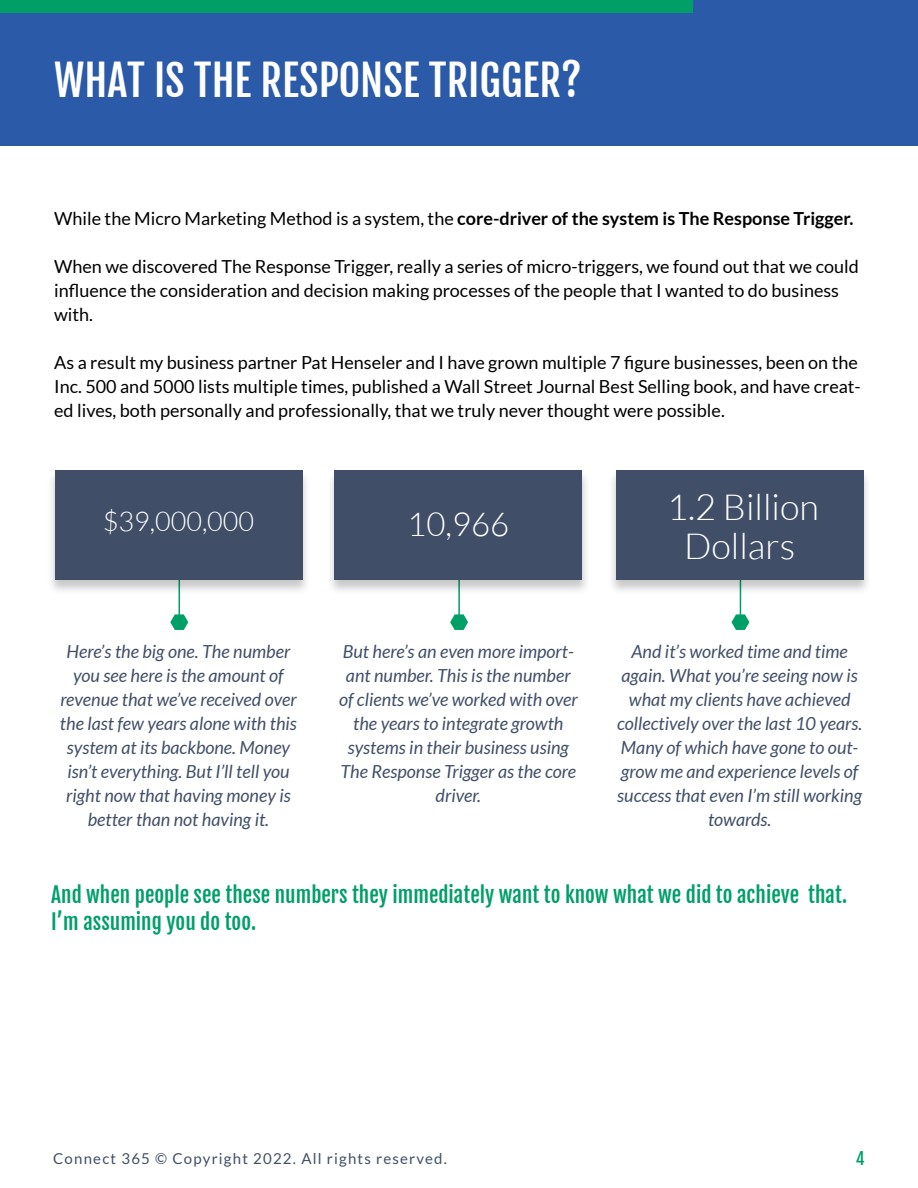
<style>
.page{position:relative;width:918px;height:1188px;background:#fff}
.page>*{position:absolute;margin:0;border:0;box-sizing:border-box;transform-origin:0 0}
.t1{font:42px "Fjalla One";color:#fff}
.t2{font:300 36px/39px "Lato";color:#fff;text-align:center}
.t3{font:300 33px "Lato";color:#fff}
.t4{font:300 27px "Lato";color:#fff}
.t5{font:21px/27px "Fjalla One";color:#009f67}
.t6{font:italic 18px/24px "Lato";color:#404f67;text-align:center}
.t7{font:18px/24px "Lato";color:#000}
.t8{font:700 18px "Lato";color:#000}
.t9{font:16.5px "Fjalla One";color:#009f67}
.t10{font:15px "Lato";letter-spacing:.08em;color:#404f67}
.s1{font-weight:400}
</style>
<div class="page">
<hr style="left:179px;top:566px;width:1px;height:56px;background:#009f67">
<hr style="left:458px;top:566px;width:2px;height:56px;background:#009f67">
<hr style="left:740px;top:566px;width:1px;height:56px;background:#009f67">
<div style="left:0;top:0;width:918px;height:146px;background:#2b5aa9"></div>
<div style="left:0;top:0;width:692px;height:13px;background:#009f67"></div>
<div style="left:46px;top:469px;width:265px;height:126px;background:#000;opacity:.22"></div>
<div style="left:55px;top:470px;width:247px;height:110px;background:#404f67"></div>
<svg style="left:170px;top:613px;width:19px;height:17px"></svg>
<div style="left:326px;top:469px;width:265px;height:126px;background:#000;opacity:.22"></div>
<div style="left:334px;top:470px;width:248px;height:110px;background:#404f67"></div>
<svg style="left:450px;top:613px;width:18px;height:17px"></svg>
<div style="left:607px;top:469px;width:265px;height:126px;background:#000;opacity:.22"></div>
<div style="left:616px;top:470px;width:248px;height:110px;background:#404f67"></div>
<svg style="left:731px;top:613px;width:19px;height:17px"></svg>
<h1 class="t1" style="left:54px;top:54px;width:529px">WHAT IS THE RESPONSE TRIGGER?</h1>
<p class="t8" style="left:54px;top:208px;width:801px"><span class="s1">While the Micro Marketing Method is a system, the</span> core-driver of the system is The Response Trigger.</p>
<p class="t7" style="left:54px;top:254px;width:806px">When we discovered The Response Trigger, really a series of micro-triggers, we found out that we could influence the consideration and decision making processes of the people that I wanted to do business with.</p>
<p class="t7" style="left:54px;top:350px;width:808px">As a result my business partner Pat Henseler and I have grown multiple 7 figure businesses, been on the<br>Inc. 500 and 5000 lists multiple times, published a Wall Street Journal Best Selling book, and have creat&shy;ed lives, both personally and professionally, that we truly never thought were possible.</p>
<h3 class="t4" style="left:103px;top:507px;width:153px">$39,000,000</h3>
<p class="t6" style="left:60px;top:640px;width:238px">Here’s the big one. The number you see here is the amount of revenue that we’ve received over the last few years alone with this system at its backbone. Money isn’t everything. But I’ll tell you right now that having money is better than not having it.</p>
<h3 class="t3" style="left:407px;top:506px;width:104px">10,966</h3>
<p class="t6" style="left:339px;top:640px;width:240px">But here’s an even more import&shy;ant number. This is the number of clients we’ve worked with over the years to integrate growth systems in their business using<br>The Response Trigger as the core driver.</p>
<h2 class="t2" style="left:667px;top:488px;width:153px">1.2 Billion<br>Dollars</h2>
<p class="t6" style="left:617px;top:640px;width:247px">And it’s worked time and time again. What you’re seeing now is what my clients have achieved collectively over the last 10 years.<br>Many of which have gone to out&shy;grow me and experience levels of success that even I’m still working towards.</p>
<p class="t5" style="left:51px;top:881px;width:797px">And when people see these numbers they immediately want to know what we did to achieve that.<br>I’m assuming you do too.</p>
<p class="t10" style="left:53px;top:1150px;width:395px">Connect 365 © Copyright 2022. All rights reserved.</p>
<p class="t9" style="left:856px;top:1149px;width:10px">4</p>
</div>
